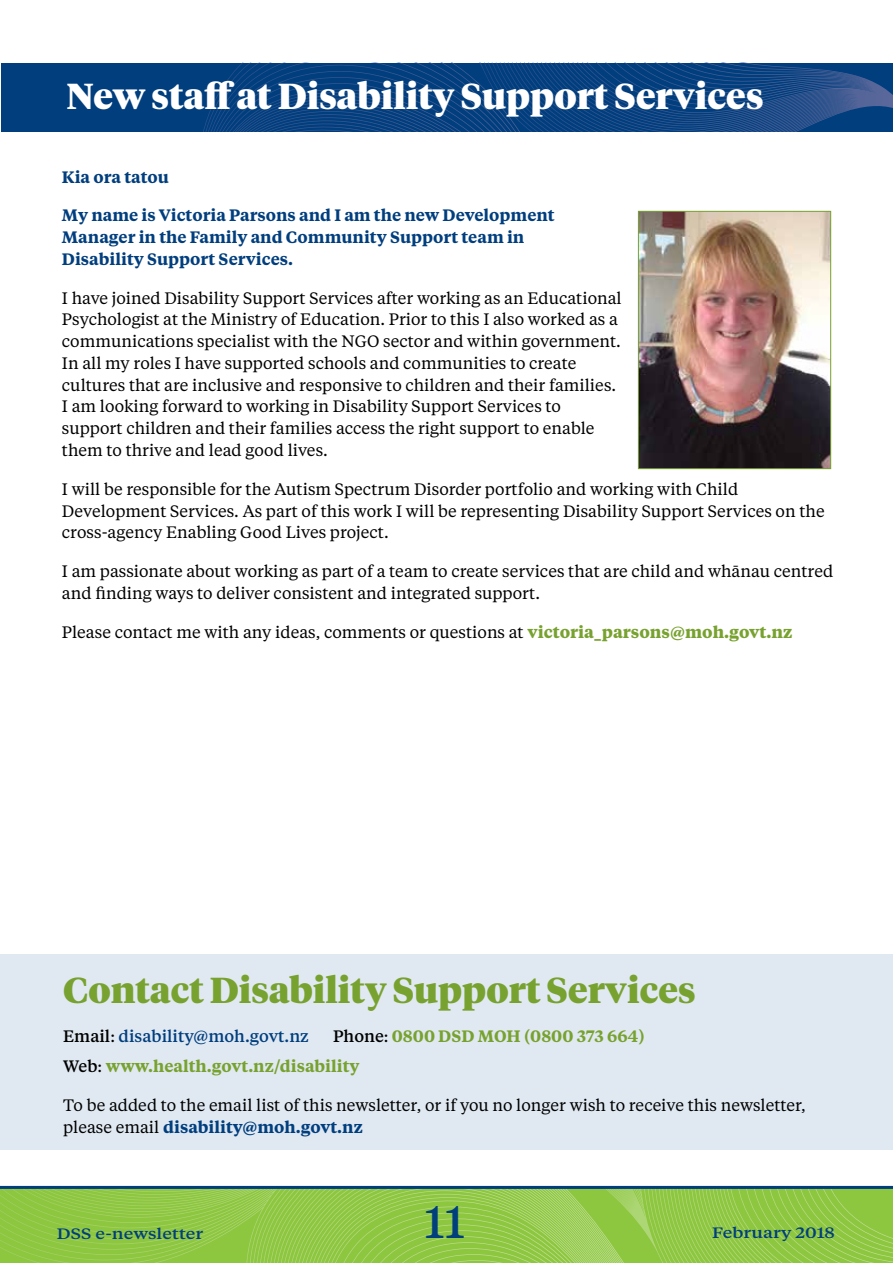
<style>
.page{position:relative;width:893px;height:1263px;background:#fff}
.page>*{position:absolute;margin:0;border:0;box-sizing:border-box;transform-origin:0 0}
.t1{font:500 45px "Tiempos Text";color:#003e7e}
.Headline_white{font:900 36px "Tiempos Headline";color:#fff}
.Head_-_no_line{font:900 36px "Tiempos Headline";color:#78a22f}
.Body_text{font:16.5px/21.8px "Tiempos Text";color:#000}
.Body_text_1st_para{font:600 16.5px/21.8px "Tiempos Text";color:#003e7e}
.Body_text-2{font:600 16.5px "Tiempos Text";color:#78a22f}
.Body_text-3{font:500 16.5px "Tiempos Text";color:#003e7e}
.t2{font:500 15px "Tiempos Text";color:#003e7e;scale:1.2 1}
.s1{font-weight:700;color:#78a22f}
.s2{color:#000}
.s3{font-weight:400;color:#000}
.s4{font-weight:500;color:#000}
.s5{font-weight:600;color:#003e7e}
</style>
<div class="page">
<svg style="left:707px;top:1189px;width:186px;height:74px;background:#91c847"></svg>
<svg style="left:0;top:1189px;width:707px;height:74px;background:#93c94a"></svg>
<hr style="left:0;top:1186px;width:893px;height:3px;background:#003e7e">
<div style="left:0;top:954px;width:893px;height:196px;background:#e0e9f2"></div>
<div style="left:1px;top:63px;width:892px;height:68px;background:#003e7e"></div>
<svg style="left:563px;top:63px;width:330px;height:68px"></svg>
<svg style="left:203px;top:63px;width:360px;height:68px"></svg>
<img style="left:640px;top:213px;width:189px;height:254px">
<div style="left:638px;top:211px;width:193px;height:258px;border:1px solid #78a22f"></div>
<p class="Headline_white" style="left:67px;top:72px;width:698px">New staff at Disability Support Services</p>
<p class="Body_text_1st_para" style="left:62px;top:165px;width:108px">Kia ora tatou</p>
<p class="Body_text_1st_para" style="left:62px;top:204px;width:494px">My name is Victoria Parsons and I am the new Development<br>Manager in the Family and Community Support team in<br>Disability Support Services.</p>
<p class="Body_text" style="left:62px;top:286px;width:561px">I have joined Disability Support Services after working as an Educational Psychologist at the Ministry of Education. Prior to this I also worked as a communications specialist with the NGO sector and within government.<br>In all my roles I have supported schools and communities to create cultures that are inclusive and responsive to children and their families.<br>I am looking forward to working in Disability Support Services to support children and their families access the right support to enable them to thrive and lead good lives.</p>
<p class="Body_text" style="left:62px;top:477px;width:764px">I will be responsible for the Autism Spectrum Disorder portfolio and working with Child<br>Development Services. As part of this work I will be representing Disability Support Services on the cross-agency Enabling Good Lives project.</p>
<p class="Body_text" style="left:62px;top:560px;width:773px">I am passionate about working as part of a team to create services that are child and whānau centred and finding ways to deliver consistent and integrated support.</p>
<p class="Body_text" style="left:62px;top:620px;width:732px">Please contact me with any ideas, comments or questions at <span class="s1">victoria_parsons@moh.govt.nz</span></p>
<p class="Head_-_no_line" style="left:63px;top:966px;width:634px">Contact Disability Support Services</p>
<p class="Body_text-3" style="left:63px;top:1025px;width:247px"><span class="s2">Email</span><span class="s3">:</span> disability@moh.govt.nz</p>
<p class="Body_text-2" style="left:333px;top:1025px;width:313px"><span class="s4">Phone</span><span class="s3">:</span> 0800 DSD MOH (0800 373 664)</p>
<p class="Body_text-2" style="left:63px;top:1055px;width:298px"><span class="s4">Web</span><span class="s3">:</span> www.health.govt.nz/disability</p>
<p class="Body_text" style="left:63px;top:1094px;width:744px">To be added to the email list of this newsletter, or if you no longer wish to receive this newsletter, please email <span class="s5">disability@moh.govt.nz</span></p>
<p class="t2" style="left:57px;top:1224px;width:124px">DSS e-newsletter</p>
<h1 class="t1" style="left:425px;top:1192px;width:42px">11</h1>
<p class="t2" style="left:712px;top:1223px;width:104px">February 2018</p>
</div>
